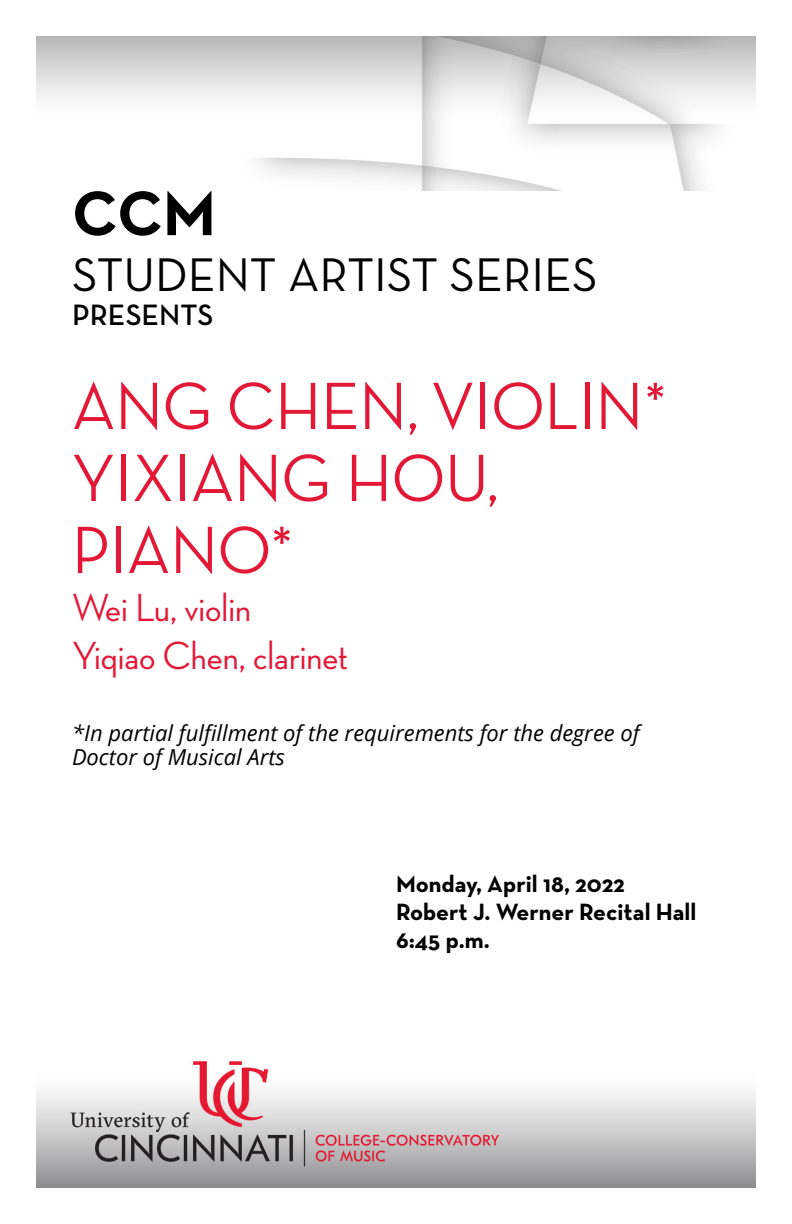
<style>
.page{position:relative;width:792px;height:1224px;background:#fff}
.page>*{position:absolute;margin:0;border:0;box-sizing:border-box;transform-origin:0 0}
.Concert_Title{font:500 68px/72px "Neutra Disp";color:#e31837}
.Page_Intro{font:700 64px "Neutra Text";color:#000}
.Page_Intro-2{font:48px "Neutra Text";color:#000}
.Concert_Title-2{font:500 40px "Neutra Disp";color:#e31837}
.Page_Intro-3{font:600 30px "Neutra Text";color:#000}
.Date_Venue_Time{font:700 24px "Neutra Text";color:#000}
.Concert_Title-3{font:italic 22px "Open Sans";color:#000}
</style>
<div class="page">
<img style="left:36px;top:36px;width:720px;height:154px">
<img style="left:36px;top:1061px;width:720px;height:127px">
<h1 class="Page_Intro" style="left:72px;top:173px;width:145px">CCM</h1>
<h1 class="Page_Intro-2" style="left:72px;top:246px;width:527px">STUDENT ARTIST SERIES</h1>
<h1 class="Page_Intro-3" style="left:72px;top:297px;width:143px">PRESENTS</h1>
<h1 class="Concert_Title" style="left:72px;top:370px;width:597px">ANG CHEN, VIOLIN*</h1>
<h1 class="Concert_Title" style="left:72px;top:442px;width:428px">YIXIANG HOU,<br>PIANO*</h1>
<h1 class="Concert_Title-2" style="left:72px;top:585px;width:181px">Wei Lu, violin</h1>
<h1 class="Concert_Title-2" style="left:72px;top:633px;width:278px">Yiqiao Chen, clarinet</h1>
<h1 class="Concert_Title-3" style="left:72px;top:718px;width:569px">*In partial fulfillment of the requirements for the degree of</h1>
<h1 class="Concert_Title-3" style="left:72px;top:742px;width:214px">Doctor of Musical Arts</h1>
<h3 class="Date_Venue_Time" style="left:396px;top:869px;width:230px">Monday, April 18, 2022</h3>
<h3 class="Date_Venue_Time" style="left:396px;top:897px;width:302px">Robert J. Werner Recital Hall</h3>
<h3 class="Date_Venue_Time" style="left:396px;top:925px;width:95px">6:45 p.m.</h3>
</div>
